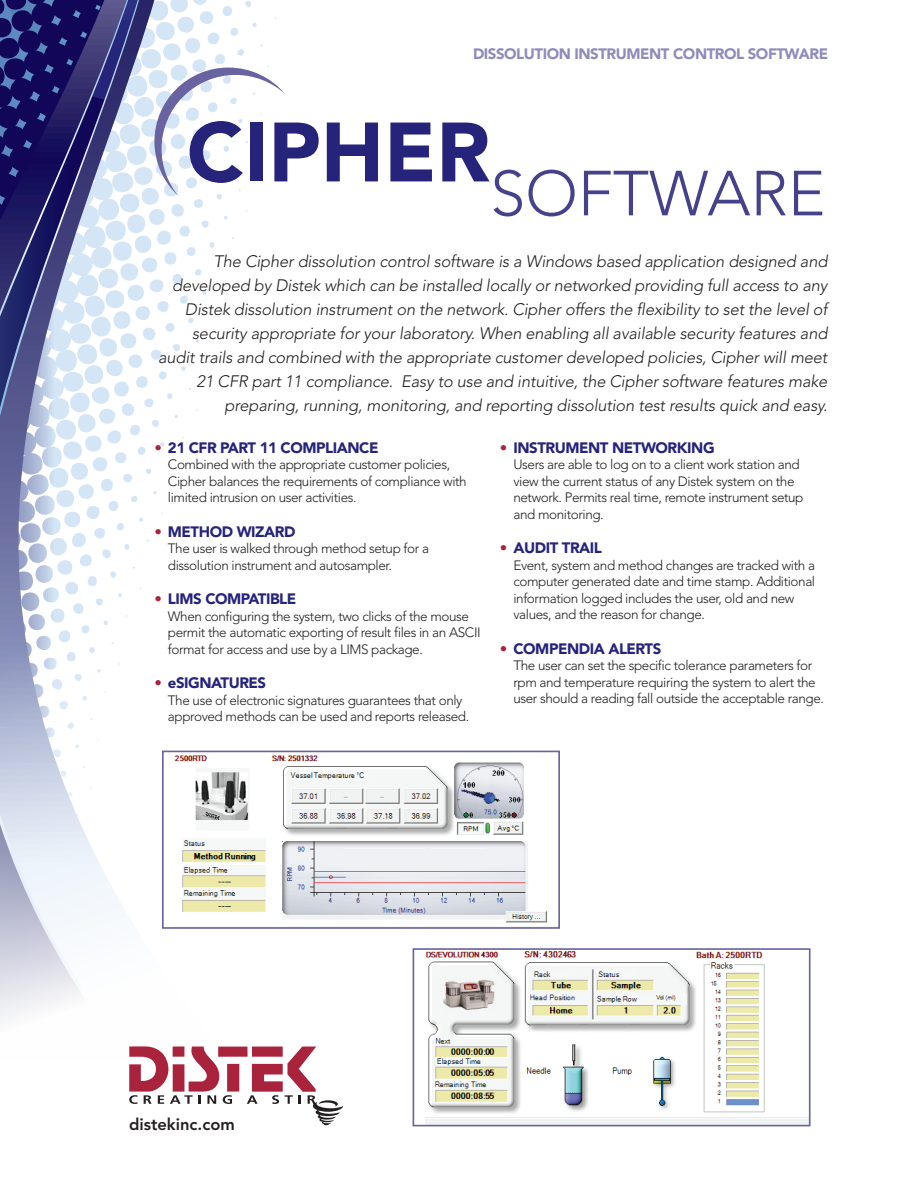
<style>
.page{position:relative;width:918px;height:1188px;background:#fff}
.page>*{position:absolute;margin:0;border:0;box-sizing:border-box;transform-origin:0 0}
.t1{font:300 63px "Avenir LT Std";color:#45428b}
.t2{font:italic 300 16.5px/24px "Avenir LT Std";letter-spacing:-.01em;color:#231f20;text-align:right}
.t3{font:800 16.5px "Avenir LT Std";color:#231f20}
.t4{font:900 15px "Avenir LT Std";letter-spacing:-.03em;color:#26237b}
.t5{font:900 15px "Avenir LT Std";letter-spacing:-.03em;color:#908bbb}
.t6{font:300 13.5px/16.5px "Avenir LT Std";letter-spacing:-.03em;color:#231f20}
.s1{color:#a9233d}
</style>
<div class="page">
<svg style="left:0;top:277px;width:175px;height:742px"></svg>
<svg style="left:0;top:579px;width:12px;height:297px;background:#a6aecc"></svg>
<svg style="left:0;top:0;width:285px;height:277px"></svg>
<svg style="left:161px;top:750px;width:399px;height:180px"></svg>
<svg style="left:412px;top:948px;width:399px;height:179px"></svg>
<div style="left:218px;top:1047px;width:30px;height:10px;background:#a9233d"></div>
<div style="left:227px;top:1064px;width:12px;height:28px;background:#a9233d"></div>
<svg style="left:129px;top:1046px;width:103px;height:58px"></svg>
<svg style="left:247px;top:1047px;width:96px;height:78px"></svg>
<p class="t5" style="left:473px;top:44px;width:357px">DISSOLUTION INSTRUMENT CONTROL SOFTWARE</p>
<h1 class="t1" style="left:187px;top:157px;width:640px"><sup>CIPHER</sup>SOFTWARE</h1>
<p class="t2" style="left:158px;top:250px;width:671px">The Cipher dissolution control software is a Windows based application designed and developed by Distek which can be installed locally or networked providing full access to any Distek dissolution instrument on the network. Cipher offers the flexibility to set the level of security appropriate for your laboratory. When enabling all available security features and audit trails and combined with the appropriate customer developed policies, Cipher will meet 21 CFR part 11 compliance. Easy to use and intuitive, the Cipher software features make preparing, running, monitoring, and reporting dissolution test results quick and easy.</p>
<p class="t4" style="left:154px;top:438px;width:226px"><span class="s1">•</span> 21 CFR PART 11 COMPLIANCE</p>
<p class="t6" style="left:168px;top:456px;width:300px">Combined with the appropriate customer policies,<br>Cipher balances the requirements of compliance with limited intrusion on user activities.</p>
<p class="t4" style="left:154px;top:522px;width:143px"><span class="s1">•</span> METHOD WIZARD</p>
<p class="t6" style="left:168px;top:540px;width:263px">The user is walked through method setup for a dissolution instrument and autosampler.</p>
<p class="t4" style="left:154px;top:590px;width:143px"><span class="s1">•</span> LIMS COMPATIBLE</p>
<p class="t6" style="left:168px;top:608px;width:314px">When configuring the system, two clicks of the mouse permit the automatic exporting of result files in an ASCII format for access and use by a LIMS package.</p>
<p class="t4" style="left:154px;top:674px;width:113px"><span class="s1">•</span> eSIGNATURES</p>
<p class="t6" style="left:168px;top:692px;width:303px">The use of electronic signatures guarantees that only approved methods can be used and reports released.</p>
<p class="t4" style="left:500px;top:438px;width:216px"><span class="s1">•</span> INSTRUMENT NETWORKING</p>
<p class="t6" style="left:513px;top:456px;width:292px">Users are able to log on to a client work station and view the current status of any Distek system on the network. Permits real time, remote instrument setup and monitoring.</p>
<p class="t4" style="left:500px;top:539px;width:104px"><span class="s1">•</span> AUDIT TRAIL</p>
<p class="t6" style="left:513px;top:557px;width:303px">Event, system and method changes are tracked with a computer generated date and time stamp. Additional information logged includes the user, old and new values, and the reason for change.</p>
<p class="t4" style="left:500px;top:639px;width:163px"><span class="s1">•</span> COMPENDIA ALERTS</p>
<p class="t6" style="left:513px;top:657px;width:312px">The user can set the specific tolerance parameters for rpm and temperature requiring the system to alert the user should a reading fall outside the acceptable range.</p>
<p class="t3" style="left:129px;top:1114px;width:107px">distekinc.com</p>
</div>
